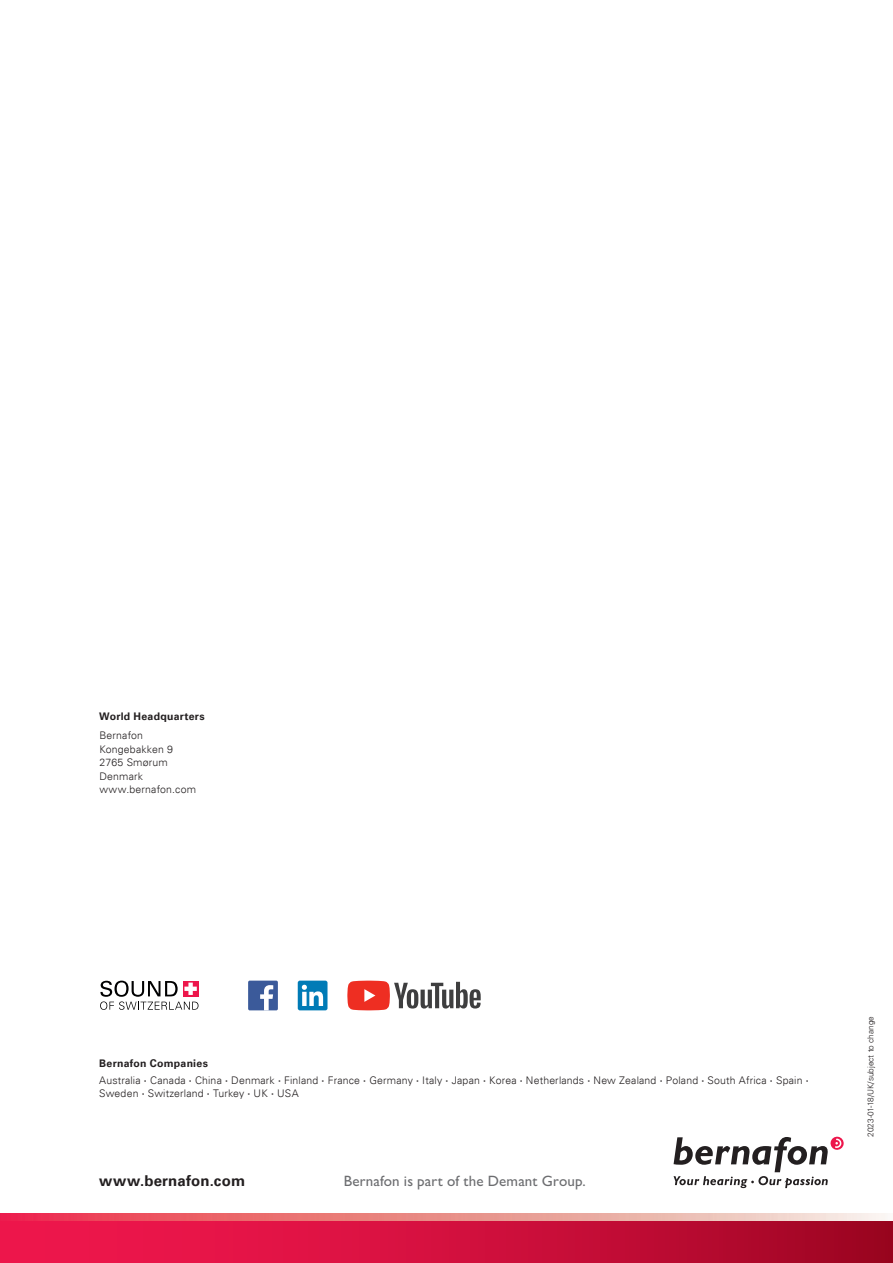
<style>
.page{position:relative;width:893px;height:1263px;background:#fff}
.page>*{position:absolute;margin:0;border:0;box-sizing:border-box;transform-origin:0 0}
.t1{font:500 15px "Gill Sans MT Pro";letter-spacing:.01em;color:#6c6d70}
.t2{font:700 15px "Univers Com 65";letter-spacing:.015em;color:#231f20}
.t3{font:300 10.5px/13.5px "Univers Com 45";letter-spacing:.015em;color:#231f20}
.t4{font:700 10.5px "Univers Com 65";letter-spacing:.025em;color:#231f20}
.t5{font:300 8.25px "Univers Com 45";color:#231f20}
.s1{font-family:"Univers Com 65";font-weight:700}
</style>
<div class="page">
<div style="left:0;top:1221px;width:893px;height:42px;background:linear-gradient(to right,#fa1952,#a30625)"></div>
<img style="left:0;top:1214px;width:887px;height:7px">
<svg style="left:674px;top:1137px;width:170px;height:51px"></svg>
<svg style="left:347px;top:981px;width:134px;height:29px"></svg>
<div style="left:298px;top:981px;width:29px;height:29px;background:#007bb6;border-radius:2px"></div>
<svg style="left:302px;top:985px;width:21px;height:21px"></svg>
<div style="left:248px;top:981px;width:30px;height:29px;background:#3b5a9a;border-radius:2px"></div>
<svg style="left:260px;top:985px;width:13px;height:25px"></svg>
<svg style="left:100px;top:981px;width:98px;height:29px"></svg>
<p class="t4" style="left:99px;top:710px;width:107px">World Headquarters</p>
<p class="t3" style="left:99px;top:728px;width:98px">Bernafon<br>Kongebakken 9<br>2765 Smørum<br>Denmark<br>www. bernafon.com</p>
<p class="t4" style="left:99px;top:1057px;width:110px">Bernafon Companies</p>
<p class="t3" style="left:99px;top:1073px;width:711px">Australia <span class="s1">∙</span> Canada <span class="s1">∙</span> China <span class="s1">∙</span> Denmark <span class="s1">∙</span> Finland <span class="s1">∙</span> France <span class="s1">∙</span> Germany <span class="s1">∙</span> Italy <span class="s1">∙</span> Japan <span class="s1">∙</span> Korea <span class="s1">∙</span> Netherlands <span class="s1">∙</span> New Zealand <span class="s1">∙</span> Poland <span class="s1">∙</span> South Africa <span class="s1">∙</span> Spain <span class="s1">∙<br></span>Sweden <span class="s1">∙</span> Switzerland <span class="s1">∙</span> Turkey <span class="s1">∙</span> UK <span class="s1">∙</span> USA</p>
<h1 class="t2" style="left:99px;top:1172px;width:147px">www.bernafon.com</h1>
<h1 class="t1" style="left:344px;top:1172px;width:243px">Bernafon is part of the Demant Group.</h1>
<p class="t5" style="left:865px;top:1137px;width:122px;rotate:-90deg">2023-01-18/UK/subject to change</p>
</div>
